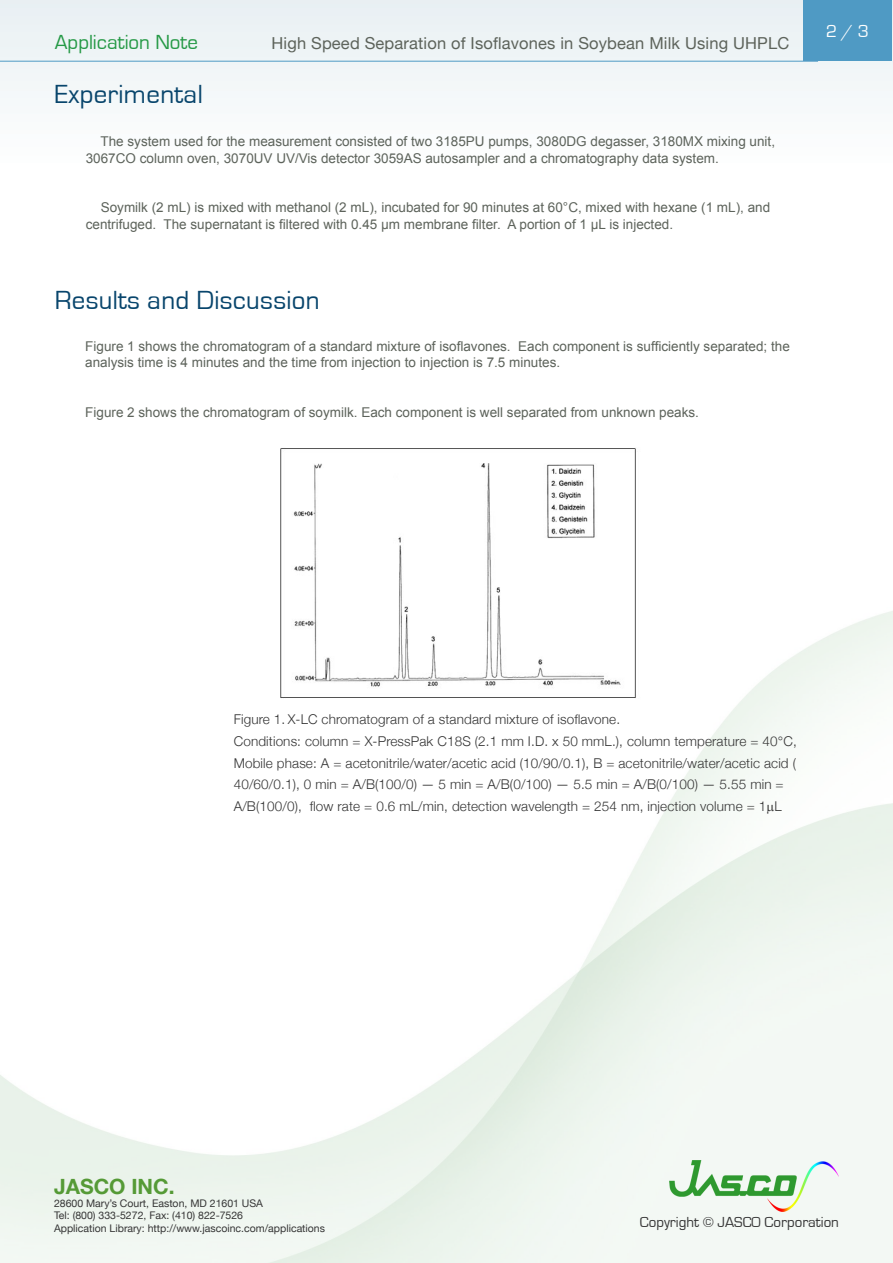
<style>
.page{position:relative;width:893px;height:1263px;background:#fff}
.page>*{position:absolute;margin:0;border:0;box-sizing:border-box;transform-origin:0 0}
.Heading_1{font:27px "Eurostile";letter-spacing:.01em;color:#08456c}
.t1{font:21px "Eurostile";color:#259946}
.t2{font:700 21px "Helvetica Neue";color:#559a36}
.Section_title{font:18px "Eurostile";color:#fff}
.t3{font:16.5px "Helvetica Neue";letter-spacing:.01em;color:#5d635b}
.t4{font:15px "Eurostile";color:#353535}
.Heading_2{font:13.5px/16.2px "Arial";color:#5d635b}
.Paragraph{font:300 13.5px "Helvetica Neue";letter-spacing:.01em;color:#353535}
.t5{font:10.5px/12.6px "Helvetica Neue";color:#353535}
</style>
<div class="page">
<div style="left:0;top:1px;width:893px;height:168px;background:#f3f7f8"></div>
<div style="left:804px;top:1px;width:88px;height:60px;background:#4f9ac4"></div>
<hr style="left:0;top:61px;width:818px;height:1px;background:#4f9ac4">
<img style="left:669px;top:1160px;width:170px;height:52px">
<img style="left:280px;top:448px;width:359px;height:251px">
<h2 class="t1" style="left:55px;top:31px;width:145px">Application Note</h2>
<p class="t3" style="left:271px;top:33px;width:519px">High Speed Separation of Isoflavones in Soybean Milk Using UHPLC</p>
<p class="Heading_1" style="left:55px;top:80px;width:149px">Experimental</p>
<p class="Heading_2" style="left:86px;top:134px;width:691px;text-indent:15px">The system used for the measurement consisted of two 3185PU pumps, 3080DG degasser, 3180MX mixing unit,<br>3067CO column oven, 3070UV UV/Vis detector 3059AS autosampler and a chromatography data system.</p>
<p class="Heading_2" style="left:86px;top:200px;width:686px;text-indent:15px">Soymilk (2 mL) is mixed with methanol (2 mL), incubated for 90 minutes at 60°C, mixed with hexane (1 mL), and centrifuged. The supernatant is filtered with 0.45 µm membrane filter. A portion of 1 µL is injected.</p>
<p class="Heading_1" style="left:55px;top:285px;width:266px">Results and Discussion</p>
<p class="Heading_2" style="left:85px;top:338px;width:706px">Figure 1 shows the chromatogram of a standard mixture of isoflavones. Each component is sufficiently separated; the analysis time is 4 minutes and the time from injection to injection is 7.5 minutes.</p>
<p class="Heading_2" style="left:85px;top:404px;width:615px">Figure 2 shows the chromatogram of soymilk. Each component is well separated from unknown peaks.</p>
<p class="Section_title" style="left:826px;top:21px;width:44px">2 / 3</p>
<p class="Paragraph" style="left:234px;top:711px;width:388px">Figure 1. X-LC chromatogram of a standard mixture of isoflavone.</p>
<p class="Paragraph" style="left:234px;top:733px;width:564px">Conditions: column = X-PressPak C18S (2.1 mm I.D. x 50 mmL.), column temperature = 40°C,</p>
<p class="Paragraph" style="left:234px;top:755px;width:564px">Mobile phase: A = acetonitrile/water/acetic acid (10/90/0.1), B = acetonitrile/water/acetic acid (</p>
<p class="Paragraph" style="left:234px;top:776px;width:551px">40/60/0.1), 0 min = A/B(100/0) — 5 min = A/B(0/100) — 5.5 min = A/B(0/100) — 5.55 min =</p>
<p class="Paragraph" style="left:234px;top:798px;width:549px">A/B(100/0), flow rate = 0.6 mL/min, detection wavelength = 254 nm, injection volume = 1 L</p>
<h2 class="t2" style="left:54px;top:1174px;width:122px">JASCO INC.</h2>
<p class="t5" style="left:54px;top:1196px;width:273px">28600 Mary’s Court, Easton, MD 21601 USA<br>Tel: (800) 333-5272, Fax: (410) 822-7526<br>Application Library: http://www.jascoinc.com/applications</p>
<p class="t4" style="left:640px;top:1214px;width:201px">Copyright © JASCO Corporation</p>
</div>
